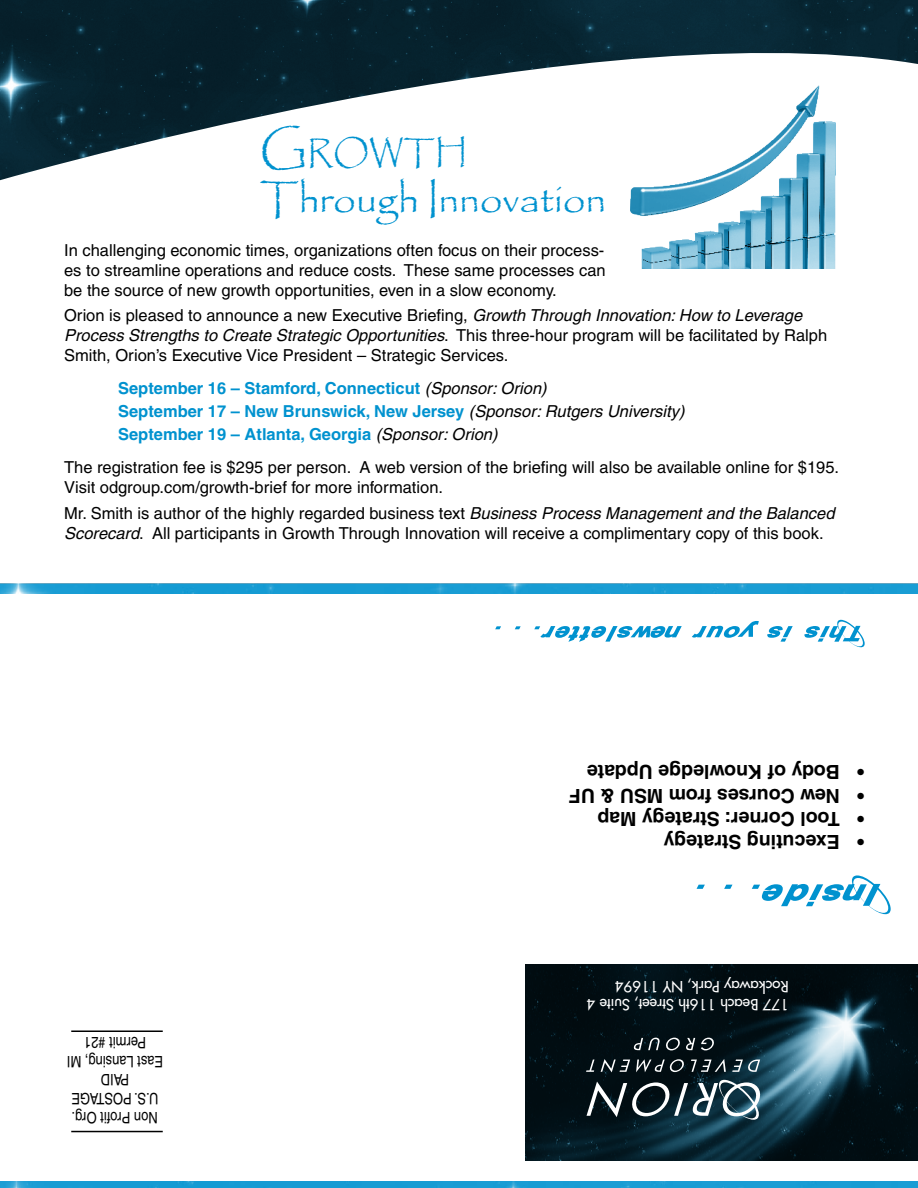
<style>
.page{position:relative;width:918px;height:1188px;background:#fff}
.page>*{position:absolute;margin:0;border:0;box-sizing:border-box;transform-origin:0 0}
.t1{font:40.5px "Papyrus";color:#0092cf}
.t2{font:32.55px "Papyrus";color:#0092cf}
.t3{font:700 19.5px "Helvetica";color:#000}
.t4{font:16.5px/19.8px "Helvetica";color:#000}
.t5{font:700 16.5px/22.8px "Helvetica";color:#0092cf}
.t6{font:condensed 15.75px/18.9px "Helvetica";color:#000;text-align:center}
.t7{font:15px/18px "Futura";color:#fff}
.s1{font-size:46.5px}
.s2{font-style:italic}
.s3{font-weight:400;font-style:italic;color:#000}
</style>
<div class="page">
<img style="left:0;top:0;width:918px;height:188px">
<img style="left:0;top:584px;width:918px;height:10px">
<div style="left:0;top:1182px;width:918px;height:6px;background:#179cd3"></div>
<img style="left:525px;top:964px;width:393px;height:197px">
<svg style="left:697px;top:875px;width:194px;height:39px"></svg>
<svg style="left:732px;top:1060px;width:28px;height:12px"></svg>
<svg style="left:691px;top:1059px;width:35px;height:13px"></svg>
<svg style="left:636px;top:1059px;width:49px;height:13px"></svg>
<svg style="left:601px;top:1059px;width:29px;height:13px"></svg>
<svg style="left:586px;top:1060px;width:8px;height:12px"></svg>
<svg style="left:701px;top:1038px;width:14px;height:12px"></svg>
<svg style="left:633px;top:1038px;width:62px;height:12px"></svg>
<svg style="left:587px;top:1080px;width:175px;height:40px"></svg>
<img style="left:631px;top:86px;width:204px;height:183px">
<svg style="left:495px;top:620px;width:370px;height:27px"></svg>
<hr style="left:71px;top:1030px;width:92px;height:2px;background:#000">
<hr style="left:71px;top:1131px;width:92px;height:1px;background:#000">
<h2 class="t2" style="left:260px;top:133px;width:208px"><span class="s1">G</span>rowth</h2>
<h1 class="t1" style="left:260px;top:174px;width:348px">Through Innovation</h1>
<p class="t4" style="left:64px;top:240px;width:543px;text-align:justify">In challenging economic times, organizations often focus on their process&shy;es to streamline operations and reduce costs. These same processes can be the source of new growth opportunities, even in a slow economy.</p>
<p class="t4" style="left:64px;top:306px;width:765px">Orion is pleased to announce a new Executive Briefing, <span class="s2">Growth Through Innovation: How to Leverage<br>Process Strengths to Create Strategic Opportunities</span>. This three-hour program will be facilitated by Ralph<br>Smith, Orion’s Executive Vice President – Strategic Services.</p>
<p class="t5" style="left:118px;top:377px;width:568px">September 16 – Stamford, Connecticut <span class="s3">(Sponsor: Orion)<br></span>September 17 – New Brunswick, New Jersey <span class="s3">(Sponsor: Rutgers University)<br></span>September 19 – Atlanta, Georgia <span class="s3">(Sponsor: Orion)</span></p>
<p class="t4" style="left:64px;top:457px;width:777px">The registration fee is $295 per person. A web version of the briefing will also be available online for $195.<br>Visit odgroup.com/growth-brief for more information.</p>
<p class="t4" style="left:64px;top:503px;width:772px">Mr. Smith is author of the highly regarded business text <span class="s2">Business Process Management and the Balanced<br>Scorecard</span>. All participants in Growth Through Innovation will receive a complimentary copy of this book.</p>
<p class="t3" style="left:840px;top:784px;width:255px;rotate:-180deg">Body of Knowledge Update</p>
<p class="t3" style="left:864px;top:784px;width:8px;rotate:-180deg">•</p>
<p class="t3" style="left:840px;top:807px;width:272px;rotate:-180deg">New Courses from MSU &amp; UF</p>
<p class="t3" style="left:864px;top:807px;width:8px;rotate:-180deg">•</p>
<p class="t3" style="left:840px;top:831px;width:244px;rotate:-180deg">Tool Corner: Strategy Map</p>
<p class="t3" style="left:864px;top:831px;width:8px;rotate:-180deg">•</p>
<p class="t3" style="left:840px;top:854px;width:178px;rotate:-180deg">Executing Strategy</p>
<p class="t3" style="left:864px;top:854px;width:8px;rotate:-180deg">•</p>
<p class="t6" style="left:163px;top:1127px;width:98px;rotate:-180deg">Non Profit Org.<br>U.S. POSTAGE<br>PAID<br>East Lansing, MI<br>Permit #21</p>
<p class="t7" style="left:789px;top:1014px;width:203px;rotate:-180deg">177 Beach 116th Street, Suite 4<br>Rockaway Park, NY 11694</p>
</div>
